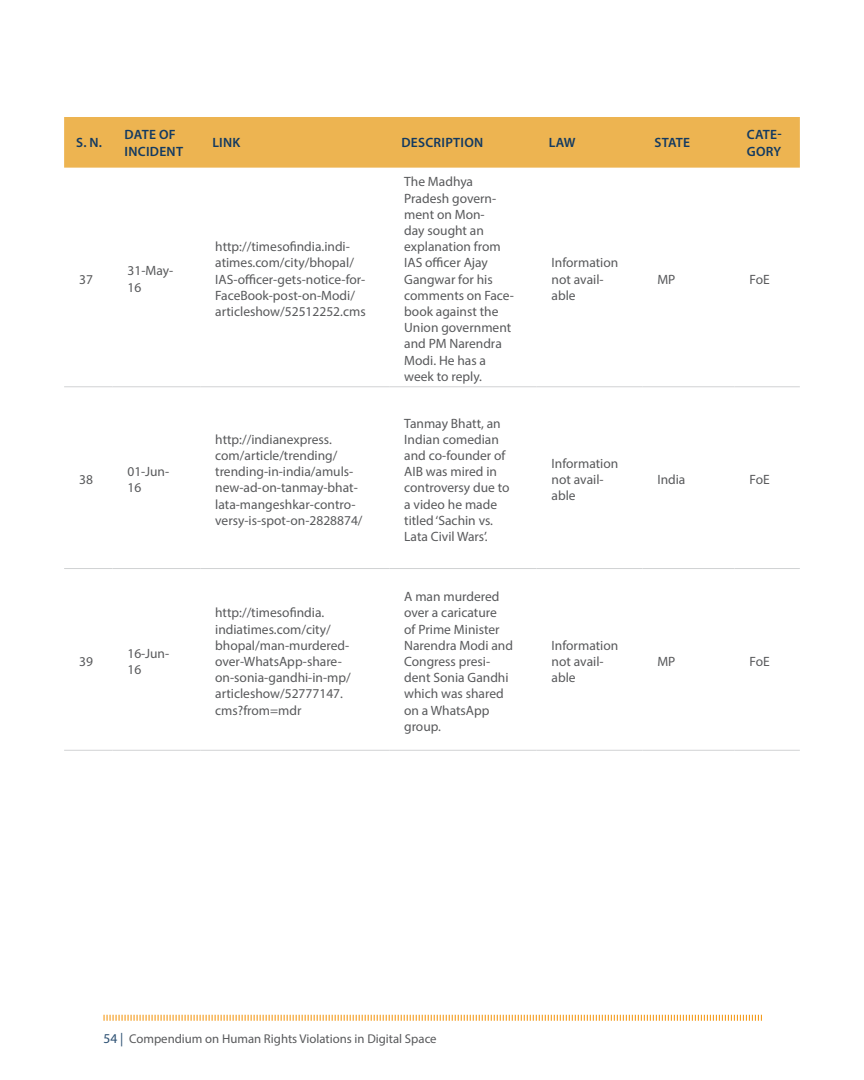
<style>
.page{position:relative;width:864px;height:1080px;background:#fff}
.page>*{position:absolute;margin:0;border:0;box-sizing:border-box;transform-origin:0 0}
.t1{font:13.5px/16.2px "Myriad Pro";color:#58595b}
.t2{font:600 13.5px/16.5px "Myriad Pro";letter-spacing:.02em;color:#133a61}
.t3{font:12.75px "Myriad Pro";color:#58595b}
.s1{font-size:13.5px;color:#2a4e71}
</style>
<div class="page">
<svg style="left:103px;top:1014px;width:659px;height:7px"></svg>
<div style="left:64px;top:117px;width:736px;height:51px;background:#edb451"></div>
<hr style="left:64px;top:386px;width:48px;height:1px;background:#d1d3d4">
<hr style="left:112px;top:386px;width:88px;height:1px;background:#d1d3d4">
<hr style="left:200px;top:386px;width:189px;height:1px;background:#d1d3d4">
<hr style="left:389px;top:386px;width:148px;height:1px;background:#d1d3d4">
<hr style="left:537px;top:386px;width:105px;height:1px;background:#d1d3d4">
<hr style="left:642px;top:386px;width:93px;height:1px;background:#d1d3d4">
<hr style="left:735px;top:386px;width:65px;height:1px;background:#d1d3d4">
<hr style="left:64px;top:568px;width:48px;height:1px;background:#d1d3d4">
<hr style="left:112px;top:568px;width:88px;height:1px;background:#d1d3d4">
<hr style="left:200px;top:568px;width:189px;height:1px;background:#d1d3d4">
<hr style="left:389px;top:568px;width:148px;height:1px;background:#d1d3d4">
<hr style="left:537px;top:568px;width:105px;height:1px;background:#d1d3d4">
<hr style="left:642px;top:568px;width:93px;height:1px;background:#d1d3d4">
<hr style="left:735px;top:568px;width:65px;height:1px;background:#d1d3d4">
<hr style="left:64px;top:750px;width:48px;height:1px;background:#d1d3d4">
<hr style="left:112px;top:750px;width:88px;height:1px;background:#d1d3d4">
<hr style="left:200px;top:750px;width:189px;height:1px;background:#d1d3d4">
<hr style="left:389px;top:750px;width:148px;height:1px;background:#d1d3d4">
<hr style="left:537px;top:750px;width:105px;height:1px;background:#d1d3d4">
<hr style="left:642px;top:750px;width:93px;height:1px;background:#d1d3d4">
<hr style="left:735px;top:750px;width:65px;height:1px;background:#d1d3d4">
<p class="t2" style="left:76px;top:134px;width:27px">S. N.</p>
<p class="t2" style="left:125px;top:126px;width:60px">DATE OF<br>INCIDENT</p>
<p class="t2" style="left:212px;top:134px;width:30px">LINK</p>
<p class="t2" style="left:401px;top:134px;width:81px">DESCRIPTION</p>
<p class="t2" style="left:549px;top:134px;width:28px">LAW</p>
<p class="t2" style="left:655px;top:134px;width:37px">STATE</p>
<p class="t2" style="left:747px;top:126px;width:36px">CATE-<br>GORY</p>
<p class="t1" style="left:79px;top:271px;width:15px">37</p>
<p class="t1" style="left:127px;top:263px;width:47px">31-May-<br>16</p>
<p class="t1" style="left:79px;top:471px;width:15px">38</p>
<p class="t1" style="left:127px;top:463px;width:43px">01-Jun-<br>16</p>
<p class="t1" style="left:79px;top:653px;width:15px">39</p>
<p class="t1" style="left:127px;top:645px;width:43px">16-Jun-<br>16</p>
<p class="t1" style="left:215px;top:238px;width:152px">http://timesofindia.indi&shy;atimes.com/city/bhopal/<br>IAS-officer-gets-notice-for-<br>FaceBook-post-on-Modi/ articleshow/52512252.cms</p>
<p class="t1" style="left:215px;top:431px;width:149px">http://indianexpress. com/article/trending/ trending-in-india/amuls&shy;new-ad-on-tanmay-bhat&shy;lata-mangeshkar-contro&shy;versy-is-spot-on-2828874/</p>
<p class="t1" style="left:215px;top:605px;width:137px">http://timesofindia. indiatimes.com/city/ bhopal/man-murdered&shy;over-WhatsApp-share&shy;on-sonia-gandhi-in-mp/ articleshow/52777147. cms?from=mdr</p>
<p class="t1" style="left:404px;top:174px;width:111px">The Madhya<br>Pradesh govern&shy;ment on Mon-<br>day sought an explanation from<br>IAS officer Ajay<br>Gangwar for his comments on Face&shy;book against the<br>Union government and PM Narendra<br>Modi. He has a week to reply.</p>
<p class="t1" style="left:404px;top:415px;width:107px">Tanmay Bhatt, an<br>I ndian comedian and co-founder of<br>AI B was mired in controversy due to a video he made titled ‘Sachin vs.<br>Lata Civil Wars’.</p>
<p class="t1" style="left:404px;top:588px;width:110px">A man murdered over a caricature<br>of Prime Minister<br>Narendra Modi and<br>Congress presi&shy;dent Sonia Gandhi which was shared on a WhatsApp group.</p>
<p class="t1" style="left:552px;top:255px;width:68px">I nformation not avail&shy;able</p>
<p class="t1" style="left:552px;top:455px;width:68px">I nformation not avail&shy;able</p>
<p class="t1" style="left:552px;top:637px;width:68px">I nformation not avail&shy;able</p>
<p class="t1" style="left:657px;top:271px;width:10px">MP</p>
<p class="t1" style="left:750px;top:271px;width:20px">FoE</p>
<p class="t1" style="left:657px;top:471px;width:30px">I ndia</p>
<p class="t1" style="left:750px;top:471px;width:20px">FoE</p>
<p class="t1" style="left:657px;top:653px;width:10px">MP</p>
<p class="t1" style="left:750px;top:653px;width:20px">FoE</p>
<p class="t3" style="left:104px;top:1031px;width:335px"><span class="s1">54 |</span> Compendium on Human Rights Violations in Digital Space</p>
</div>
